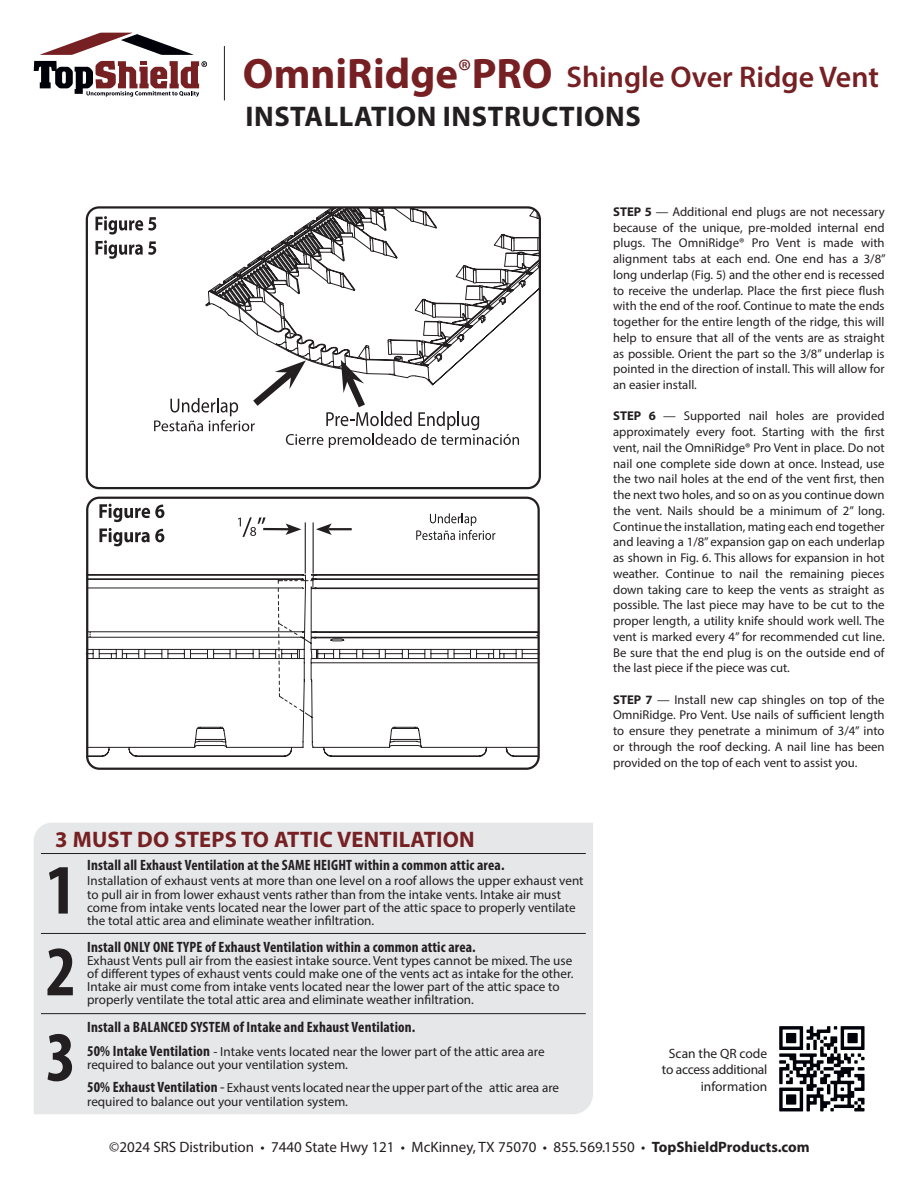
<style>
.page{position:relative;width:918px;height:1188px;background:#fff}
.page>*{position:absolute;margin:0;border:0;box-sizing:border-box;transform-origin:0 0}
.t1{font:700 condensed 71.25px "Myriad Pro";color:#231f20}
.t2{font:700 42.75px "Myriad Pro";color:#762023}
.t3{font:600 30px "Myriad Pro";color:#762023}
.t4{font:700 28.5px "Myriad Pro";letter-spacing:.02em;color:#231f20}
.Body_Text{font:700 22.5px "Myriad Pro";letter-spacing:.01em;color:#762023}
.t5{font:700 condensed 15px "Myriad Pro";letter-spacing:.01em;color:#231f20}
.t6{font:15px "Myriad Pro";color:#231f20}
.t7{font:13.5px/16.5px "Myriad Pro";letter-spacing:-.005em;color:#231f20;text-align:right}
.t8{font:13.2px/13.2px "Myriad Pro";color:#231f20}
.t9{font:12.75px/15.8px "Myriad Pro";color:#231f20;text-align:justify}
.s1{font-weight:400;font-size:32.85px}
.s2{font-weight:700;font-stretch:condensed;font-size:15px}
.s3{font-size:15px}
.s4{font-weight:700}
</style>
<div class="page">
<svg style="left:40px;top:33px;width:153px;height:22px"></svg>
<svg style="left:34px;top:61px;width:173px;height:36px"></svg>
<svg style="left:779px;top:1026px;width:86px;height:86px"></svg>
<svg style="left:208px;top:209px;width:330px;height:151px"></svg>
<div style="left:86px;top:206px;width:455px;height:283px;border:2px solid #231f20;border-radius:12px"></div>
<svg style="left:154px;top:360px;width:365px;height:88px"></svg>
<svg style="left:96px;top:216px;width:60px;height:43px"></svg>
<div style="left:86px;top:497px;width:454px;height:273px;border:2px solid #231f20;border-radius:12px"></div>
<svg style="left:313px;top:573px;width:227px;height:185px"></svg>
<svg style="left:85px;top:573px;width:228px;height:185px"></svg>
<svg style="left:416px;top:513px;width:79px;height:27px"></svg>
<hr style="left:328px;top:528px;width:24px;height:2px;background:#231f20">
<svg style="left:316px;top:523px;width:16px;height:12px"></svg>
<svg style="left:238px;top:517px;width:28px;height:20px"></svg>
<hr style="left:263px;top:528px;width:26px;height:2px;background:#231f20">
<svg style="left:286px;top:523px;width:15px;height:12px"></svg>
<hr style="left:305px;top:522px;width:1px;height:52px;background:#231f20">
<hr style="left:313px;top:522px;width:1px;height:52px;background:#231f20">
<svg style="left:99px;top:504px;width:65px;height:18px"></svg>
<svg style="left:99px;top:528px;width:65px;height:18px"></svg>
<div style="left:34px;top:823px;width:559px;height:291px;background:#e6e7e9"></div>
<hr style="left:41px;top:933px;width:545px;height:1px;background:#231f20">
<hr style="left:41px;top:1013px;width:545px;height:1px;background:#231f20">
<hr style="left:41px;top:853px;width:545px;height:1px;background:#231f20">
<hr style="left:224px;top:46px;width:1px;height:54px;background:#231f20">
<h2 class="t2" style="left:243px;top:46px;width:311px">OmniRidge<span class="s1">®</span>PRO</h2>
<h3 class="t4" style="left:245px;top:98px;width:397px">INSTALLATION INSTRUCTIONS</h3>
<h3 class="t3" style="left:567px;top:58px;width:314px">Shingle Over Ridge Vent</h3>
<p class="Body_Text" style="left:55px;top:825px;width:421px">3 MUST DO STEPS TO ATTIC VENTILATION</p>
<p class="t5" style="left:87px;top:856px;width:419px">Install all Exhaust Ventilation at the SAME HEIGHT within a common attic area.</p>
<p class="t8" style="left:87px;top:874px;width:498px">Installation of exhaust vents at more than one level on a roof allows the upper exhaust vent to pull air in from lower exhaust vents rather than from the intake vents. Intake air must come from intake vents located near the lower part of the attic space to properly ventilate the total attic area and eliminate weather infiltration.</p>
<p class="t5" style="left:87px;top:937px;width:390px">Install ONLY ONE TYPE of Exhaust Ventilation within a common attic area.</p>
<p class="t8" style="left:87px;top:954px;width:488px">Exhaust Vents pull air from the easiest intake source. Vent types cannot be mixed. The use of different types of exhaust vents could make one of the vents act as intake for the other.<br>Intake air must come from intake vents located near the lower part of the attic space to properly ventilate the total attic area and eliminate weather infiltration.</p>
<p class="t5" style="left:87px;top:1017px;width:330px">Install a BALANCED SYSTEM of Intake and Exhaust Ventilation.</p>
<p class="t8" style="left:87px;top:1044px;width:459px"><span class="s2">50% Intake Ventilation</span> - Intake vents located near the lower part of the attic area are required to balance out your ventilation system.</p>
<p class="t8" style="left:87px;top:1081px;width:473px"><span class="s2">50% Exhaust Ventilation</span> <span class="s3">-</span> Exhaust vents located near the upper part of the attic area are required to balance out your ventilation system.</p>
<p class="t1" style="left:46px;top:845px;width:32px">1</p>
<p class="t1" style="left:46px;top:927px;width:32px">2</p>
<p class="t1" style="left:46px;top:1013px;width:32px">3</p>
<p class="t9" style="left:613px;top:204px;width:274px"><span class="s4">STEP 5</span> — Additional end plugs are not necessary because of the unique, pre-molded internal end plugs. The OmniRidge® Pro Vent is made with alignment tabs at each end. One end has a 3/8” long underlap (Fig. 5) and the other end is recessed to receive the underlap. Place the first piece flush with the end of the roof. Continue to mate the ends together for the entire length of the ridge, this will help to ensure that all of the vents are as straight as possible. Orient the part so the 3/8” underlap is pointed in the direction of install. This will allow for an easier install.</p>
<p class="t9" style="left:613px;top:408px;width:273px"><span class="s4">STEP 6</span> — Supported nail holes are provided approximately every foot. Starting with the first vent, nail the OmniRidge® Pro Vent in place. Do not nail one complete side down at once. Instead, use the two nail holes at the end of the vent first, then the next two holes, and so on as you continue down the vent. Nails should be a minimum of 2” long.<br>Continue the installation, mating each end together and leaving a 1/8” expansion gap on each underlap as shown in Fig. 6. This allows for expansion in hot weather. Continue to nail the remaining pieces down taking care to keep the vents as straight as possible. The last piece may have to be cut to the proper length, a utility knife should work well. The vent is marked every 4” for recommended cut line.<br>Be sure that the end plug is on the outside end of the last piece if the piece was cut.</p>
<p class="t9" style="left:613px;top:691px;width:273px"><span class="s4">STEP 7</span> — Install new cap shingles on top of the OmniRidge. Pro Vent. Use nails of sufficient length to ensure they penetrate a minimum of 3/4” into or through the roof decking. A nail line has been provided on the top of each vent to assist you.</p>
<p class="t7" style="left:662px;top:1045px;width:107px">Scan the QR code to access additional information</p>
<p class="t6" style="left:109px;top:1138px;width:702px">©2024 SRS Distribution • 7440 State Hwy 121 • McKinney, TX 75070 • 855.569.1550 • <span class="s4">TopShieldProducts.com</span></p>
</div>
